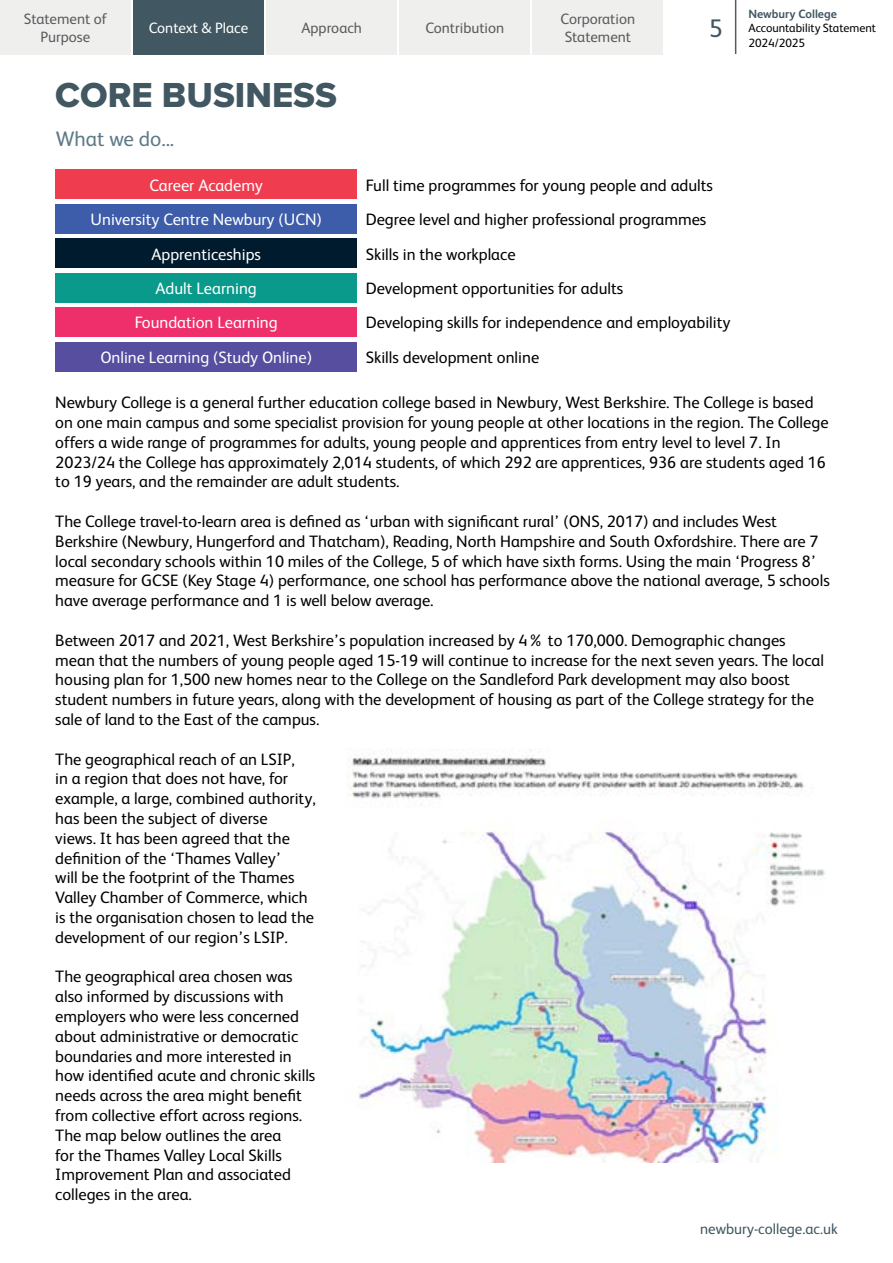
<style>
.page{position:relative;width:893px;height:1263px;background:#fff}
.page>*{position:absolute;margin:0;border:0;box-sizing:border-box;transform-origin:0 0}
.t1{font:36px "Proxima Nova Extrabld";color:#415761}
.t2{font:25.5px "FS Albert";color:#415761}
.t3{font:21px "FS Albert";color:#5c7a86}
.t4{font:16.5px/19.8px "FS Albert";color:#000}
.t5{font:16.5px "FS Albert";color:#fff}
.t6{font:15px/18px "FS Albert";color:#595c5d}
.t7{font:15px "FS Albert";color:#415761}
.t8{font:15px "FS Albert";color:#fff}
.t9{font:12px/14.4px "FS Albert";color:#000}
.t10{font:700 12px "FS Albert";color:#415761}
</style>
<div class="page">
<hr style="left:735px;top:0;width:1px;height:54px;background:#595c5d">
<div style="left:532px;top:0;width:131px;height:54px;background:#efefee"></div>
<div style="left:0;top:0;width:131px;height:54px;background:#efefee"></div>
<div style="left:266px;top:0;width:131px;height:54px;background:#efefee"></div>
<div style="left:399px;top:0;width:131px;height:54px;background:#efefee"></div>
<img style="left:348px;top:750px;width:477px;height:412px">
<div style="left:133px;top:0;width:131px;height:54px;background:#415761"></div>
<div style="left:55px;top:169px;width:302px;height:30px;background:#ef3d4f"></div>
<div style="left:55px;top:204px;width:302px;height:30px;background:#3d5caa"></div>
<div style="left:55px;top:238px;width:302px;height:30px;background:#001b2e"></div>
<div style="left:55px;top:307px;width:302px;height:30px;background:#ee2f6c"></div>
<div style="left:55px;top:273px;width:302px;height:30px;background:#0a9a8b"></div>
<div style="left:55px;top:342px;width:302px;height:29px;background:#574ea0"></div>
<p class="t6" style="left:24px;top:9px;width:85px;text-align:center">Statement of<br>Purpose</p>
<p class="t6" style="left:301px;top:18px;width:62px">Approach</p>
<p class="t6" style="left:425px;top:18px;width:80px">Contribution</p>
<p class="t8" style="left:149px;top:18px;width:101px">Context &amp; Place</p>
<h1 class="t1" style="left:55px;top:68px;width:283px">CORE BUSINESS</h1>
<p class="t3" style="left:56px;top:125px;width:120px">What we do...</p>
<p class="t6" style="left:561px;top:9px;width:76px">Corporation<br>Statement</p>
<h2 class="t2" style="left:709px;top:11px;width:16px">5</h2>
<p class="t5" style="left:150px;top:174px;width:115px">Career Academy</p>
<p class="t4" style="left:366px;top:174px;width:349px">Full time programmes for young people and adults</p>
<p class="t5" style="left:91px;top:209px;width:233px">University Centre Newbury (UCN)</p>
<p class="t4" style="left:366px;top:209px;width:342px">Degree level and higher professional programmes</p>
<p class="t5" style="left:151px;top:243px;width:111px">Apprenticeships</p>
<p class="t4" style="left:366px;top:243px;width:151px">Skills in the workplace</p>
<p class="t5" style="left:156px;top:277px;width:103px">Adult Learning</p>
<p class="t4" style="left:366px;top:278px;width:259px">Development opportunities for adults</p>
<p class="t5" style="left:135px;top:312px;width:145px">Foundation Learning</p>
<p class="t4" style="left:366px;top:312px;width:366px">Developing skills for independence and employability</p>
<p class="t5" style="left:100px;top:346px;width:213px">Online Learning (Study Online)</p>
<p class="t4" style="left:366px;top:346px;width:175px">Skills development online</p>
<p class="t10" style="left:748px;top:5px;width:90px">Newbury College</p>
<p class="t9" style="left:748px;top:20px;width:129px">Accountability Statement<br>2024/2025</p>
<p class="t4" style="left:55px;top:392px;width:775px">Newbury College is a general further education college based in Newbury, West Berkshire. The College is based on one main campus and some specialist provision for young people at other locations in the region. The College offers a wide range of programmes for adults, young people and apprentices from entry level to level 7. In 2023/24 the College has approximately 2,014 students, of which 292 are apprentices, 936 are students aged 16 to 19 years, and the remainder are adult students.</p>
<p class="t4" style="left:55px;top:511px;width:776px">The College travel-to-learn area is defined as ‘urban with significant rural’ (ONS, 2017) and includes West Berkshire (Newbury, Hungerford and Thatcham), Reading, North Hampshire and South Oxfordshire. There are 7 local secondary schools within 10 miles of the College, 5 of which have sixth forms. Using the main ‘Progress 8’ measure for GCSE (Key Stage 4) performance, one school has performance above the national average, 5 schools have average performance and 1 is well below average.</p>
<p class="t4" style="left:55px;top:629px;width:770px">Between 2017 and 2021, West Berkshire’s population increased by 4% to 170,000. Demographic changes mean that the numbers of young people aged 15-19 will continue to increase for the next seven years. The local housing plan for 1,500 new homes near to the College on the Sandleford Park development may also boost student numbers in future years, along with the development of housing as part of the College strategy for the sale of land to the East of the campus.</p>
<p class="t4" style="left:55px;top:748px;width:262px">The geographical reach of an LSIP,<br>in a region that does not have, for example, a large, combined authority, has been the subject of diverse<br>views. It has been agreed that the definition of the ‘Thames Valley’<br>will be the footprint of the Thames Valley Chamber of Commerce, which is the organisation chosen to lead the development of our region’s LSIP.</p>
<p class="t4" style="left:55px;top:966px;width:262px">The geographical area chosen was also informed by discussions with employers who were less concerned about administrative or democratic boundaries and more interested in how identified acute and chronic skills needs across the area might benefit from collective effort across regions.<br>The map below outlines the area<br>for the Thames Valley Local Skills Improvement Plan and associated colleges in the area.</p>
<p class="t7" style="left:700px;top:1219px;width:139px">newbury-college.ac.uk</p>
</div>
